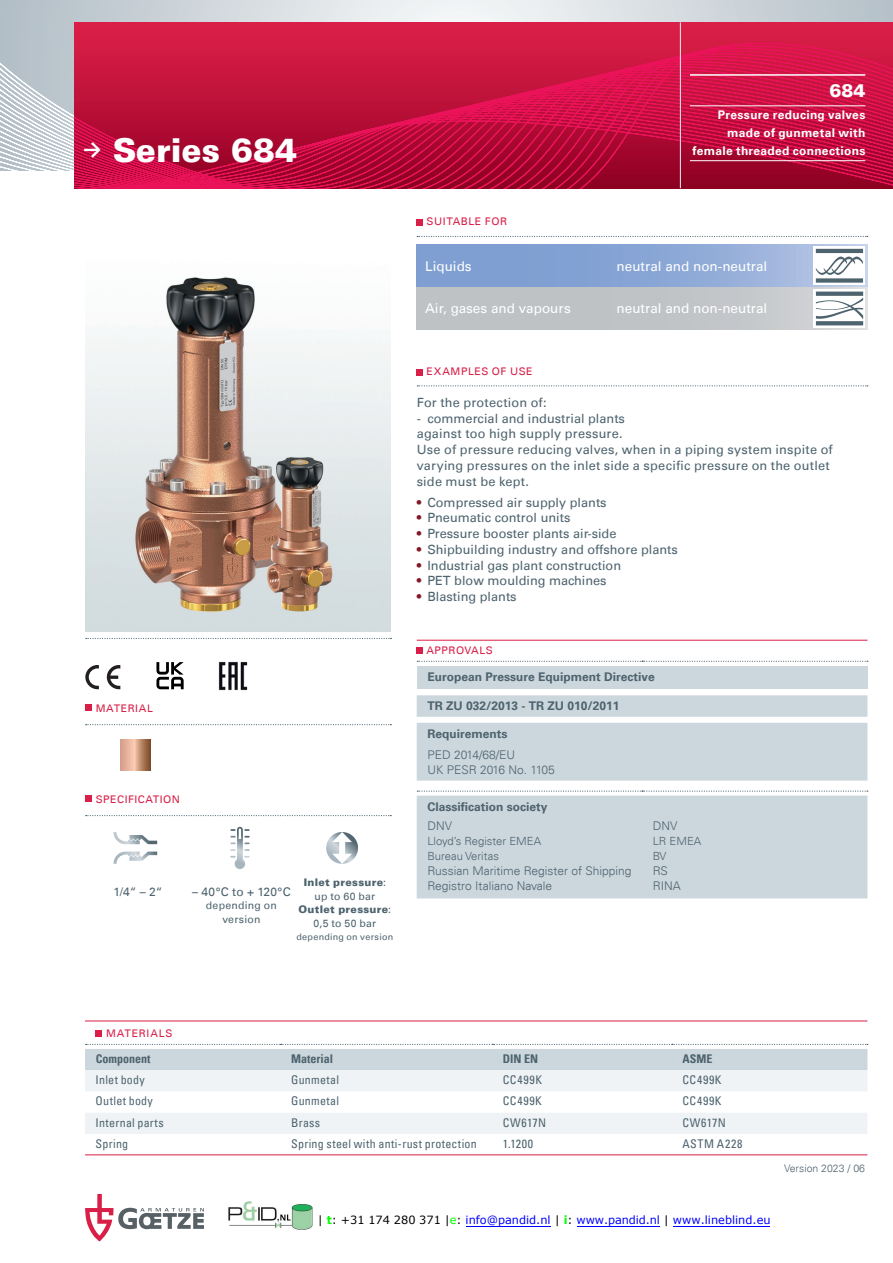
<style>
.page{position:relative;width:893px;height:1263px;background:#fff}
.page>*{position:absolute;margin:0;border:0;box-sizing:border-box;transform-origin:0 0}
.t1{font:900 33px "Univers";color:#fff}
.t2{font:900 18px "Univers";color:#fff}
.t3{font:13.5px "Univers";color:#fff}
.t4{font:12.75px/15.8px "Univers";color:#4d636e}
.t5{font:condensed 12px "Univers";letter-spacing:.03em;color:#4d636e}
.t6{font:300 12px/15px "Univers";color:#4d636e}
.t7{font:700 12px "Univers";color:#4d636e}
.t8{font:700 12px/18px "Univers";letter-spacing:.025em;color:#fff;text-align:right}
.t9{font:700 condensed 12px "Univers";color:#4d636e}
.t10{font:12px "Univers";letter-spacing:.02em;color:#4d636e}
.t11{font:condensed 12px "Univers";letter-spacing:.055em;color:#4d636e}
.t12{font:11.4px "Verdana";color:#00f}
.t13{font:300 11.25px/15px "Univers";color:#4d636e}
.t14{font:10.5px "Univers";letter-spacing:.05em;color:#d91e47}
.t15{font:900 10.5px/13.5px "Univers";letter-spacing:.025em;color:#4d636e;text-align:center}
.t16{font:10.5px/13.5px "Univers";letter-spacing:.025em;color:#4d636e;text-align:center}
.t17{font:300 10.5px "Univers";color:#4d636e}
.t18{font:10.5px "Univers";letter-spacing:.08em;color:#d91e47}
.t19{font:9px "Univers";letter-spacing:.03em;color:#4d636e}
.s1{font-weight:400}
.s2{color:#831927}
.s3{color:#000}
.s4{font-weight:700;color:#0f0}
.s5{color:#0f0}
</style>
<div class="page">
<svg style="left:74px;top:0;width:819px;height:22px;background:#d7dde1"></svg>
<svg style="left:0;top:0;width:74px;height:170px;background:#c4cdd4"></svg>
<svg style="left:74px;top:22px;width:819px;height:166px;background:#c4113e"></svg>
<hr style="left:680px;top:22px;width:1px;height:166px;background:#eff3f5">
<svg style="left:86px;top:724px;width:305px;height:1px"></svg>
<svg style="left:86px;top:815px;width:305px;height:1px"></svg>
<svg style="left:86px;top:638px;width:305px;height:1px"></svg>
<svg style="left:417px;top:236px;width:451px;height:1px"></svg>
<svg style="left:417px;top:244px;width:450px;height:43px;background:#8ba8d6"></svg>
<div style="left:417px;top:287px;width:450px;height:43px;background:linear-gradient(to bottom,#c1c5c8,#c1c5c8)"></div>
<svg style="left:114px;top:832px;width:43px;height:32px"></svg>
<svg style="left:326px;top:832px;width:32px;height:32px"></svg>
<svg style="left:230px;top:827px;width:20px;height:42px"></svg>
<img style="left:85px;top:277px;width:306px;height:354px">
<svg style="left:813px;top:247px;width:52px;height:38px"></svg>
<svg style="left:816px;top:249px;width:47px;height:34px"></svg>
<svg style="left:813px;top:289px;width:52px;height:39px"></svg>
<svg style="left:816px;top:292px;width:47px;height:33px"></svg>
<svg style="left:120px;top:739px;width:31px;height:31px"></svg>
<img style="left:218px;top:661px;width:30px;height:30px">
<svg style="left:85px;top:665px;width:35px;height:24px"></svg>
<svg style="left:156px;top:662px;width:28px;height:27px"></svg>
<hr style="left:690px;top:74px;width:175px;height:2px;background:#fff">
<hr style="left:690px;top:105px;width:175px;height:1px;background:#fff">
<hr style="left:690px;top:160px;width:175px;height:1px;background:#fff">
<svg style="left:417px;top:219px;width:6px;height:6px"></svg>
<svg style="left:417px;top:369px;width:6px;height:6px"></svg>
<svg style="left:417px;top:385px;width:451px;height:1px"></svg>
<div style="left:85px;top:796px;width:7px;height:6px;background:#d91e47"></div>
<div style="left:85px;top:705px;width:7px;height:6px;background:#d91e47"></div>
<hr style="left:417px;top:640px;width:450px;height:1px;background:#d91e47">
<svg style="left:417px;top:647px;width:6px;height:6px"></svg>
<div style="left:417px;top:666px;width:450px;height:23px;background:#ccd6dd"></div>
<svg style="left:417px;top:661px;width:451px;height:1px"></svg>
<svg style="left:417px;top:695px;width:450px;height:22px;background:#cdd7dd"></svg>
<div style="left:417px;top:723px;width:450px;height:58px;background:#ccd6dd"></div>
<div style="left:417px;top:796px;width:450px;height:102px;background:#ccd6dd"></div>
<svg style="left:417px;top:790px;width:451px;height:2px"></svg>
<hr style="left:85px;top:1020px;width:782px;height:1px;background:#d91e47">
<svg style="left:96px;top:1031px;width:6px;height:6px"></svg>
<svg style="left:85px;top:1070px;width:782px;height:64px;fill:#eff3f5"></svg>
<svg style="left:85px;top:1044px;width:783px;height:26px"></svg>
<hr style="left:85px;top:1154px;width:782px;height:1px;background:#d91e47">
<svg style="left:85px;top:1194px;width:119px;height:47px"></svg>
<hr style="left:673px;top:1226px;width:97px;height:1px;background:#00f">
<hr style="left:577px;top:1226px;width:83px;height:1px;background:#00f">
<hr style="left:466px;top:1226px;width:84px;height:1px;background:#00f">
<img style="left:229px;top:1201px;width:83px;height:28px">
<h1 class="t1" style="left:83px;top:129px;width:216px"><sup>→</sup> Series 684</h1>
<p class="t14" style="left:96px;top:702px;width:59px">MATERIAL</p>
<p class="t14" style="left:96px;top:793px;width:86px">SPECIFICATION</p>
<p class="t15" style="left:299px;top:875px;width:94px">Inlet pressure<span class="s1">: up to 60 bar<br></span>Outlet pressure<span class="s1">:<br>0,5 to 50 bar</span></p>
<p class="t19" style="left:296px;top:932px;width:98px">depending on version</p>
<p class="t10" style="left:113px;top:884px;width:51px">1/4“ – 2“</p>
<p class="t10" style="left:192px;top:884px;width:100px">– 40°C to + 120°C</p>
<p class="t16" style="left:206px;top:899px;width:72px">depending on version</p>
<p class="t14" style="left:427px;top:215px;width:82px">SUITABLE FOR</p>
<h2 class="t2" style="left:829px;top:79px;width:38px">684</h2>
<p class="t8" style="left:693px;top:107px;width:174px">Pressure reducing valves made of gunmetal with female threaded connections</p>
<p class="t3" style="left:425px;top:258px;width:48px">Liquids</p>
<p class="t3" style="left:617px;top:258px;width:152px">neutral and non-neutral</p>
<p class="t3" style="left:425px;top:301px;width:147px">Air, gases and vapours</p>
<p class="t3" style="left:617px;top:301px;width:152px">neutral and non-neutral</p>
<p class="t14" style="left:427px;top:365px;width:108px">EXAMPLES OF USE</p>
<p class="t4" style="left:417px;top:394px;width:132px">For the protection of:</p>
<p class="t4" style="left:417px;top:410px;width:418px">- commercial and industrial plants<br>against too high supply pressure.<br>Use of pressure reducing valves, when in a piping system inspite of varying pressures on the inlet side a specific pressure on the outlet side must be kept.</p>
<p class="t4" style="left:417px;top:494px;width:191px"><span class="s2">•</span> Compressed air supply plants</p>
<p class="t4" style="left:417px;top:510px;width:155px"><span class="s2">•</span> Pneumatic control units</p>
<p class="t4" style="left:417px;top:526px;width:201px"><span class="s2">•</span> Pressure booster plants air-side</p>
<p class="t4" style="left:417px;top:541px;width:263px"><span class="s2">•</span> Shipbuilding industry and offshore plants</p>
<p class="t4" style="left:417px;top:557px;width:206px"><span class="s2">•</span> Industrial gas plant construction</p>
<p class="t4" style="left:417px;top:573px;width:191px"><span class="s2">•</span> PET blow moulding machines</p>
<p class="t4" style="left:417px;top:589px;width:101px"><span class="s2">•</span> Blasting plants</p>
<p class="t14" style="left:427px;top:644px;width:68px">APPROVALS</p>
<p class="t7" style="left:427px;top:670px;width:229px">European Pressure Equipment Directive</p>
<p class="t7" style="left:427px;top:699px;width:194px">TR ZU 032/2013 - TR ZU 010/2011</p>
<p class="t7" style="left:427px;top:726px;width:82px">Requirements</p>
<p class="t6" style="left:427px;top:747px;width:129px">PED 2014/68/EU<br>UK PESR 2016 No. 1105</p>
<p class="t7" style="left:427px;top:799px;width:122px">Classification society</p>
<p class="t6" style="left:427px;top:818px;width:26px">DNV</p>
<p class="t13" style="left:427px;top:833px;width:115px">Lloyd’s Register EMEA<br>Bureau Veritas</p>
<p class="t6" style="left:427px;top:863px;width:206px">Russian Maritime Register of Shipping<br>Registro Italiano Navale</p>
<p class="t6" style="left:653px;top:818px;width:26px">DNV</p>
<p class="t13" style="left:653px;top:833px;width:50px">LR EMEA<br>BV</p>
<p class="t6" style="left:653px;top:863px;width:30px">RS<br>RINA</p>
<p class="t18" style="left:106px;top:1027px;width:68px">MATERIALS</p>
<p class="t9" style="left:96px;top:1051px;width:56px">Component</p>
<p class="t9" style="left:291px;top:1051px;width:43px">Material</p>
<p class="t9" style="left:503px;top:1051px;width:37px">DIN EN</p>
<p class="t9" style="left:682px;top:1051px;width:31px">ASME</p>
<p class="t5" style="left:96px;top:1072px;width:51px">Inlet body</p>
<p class="t5" style="left:291px;top:1072px;width:49px">Gunmetal</p>
<p class="t5" style="left:503px;top:1072px;width:41px">CC499K</p>
<p class="t5" style="left:682px;top:1072px;width:41px">CC499K</p>
<p class="t5" style="left:96px;top:1093px;width:59px">Outlet body</p>
<p class="t5" style="left:291px;top:1093px;width:49px">Gunmetal</p>
<p class="t5" style="left:503px;top:1093px;width:41px">CC499K</p>
<p class="t5" style="left:682px;top:1093px;width:41px">CC499K</p>
<p class="t5" style="left:96px;top:1115px;width:70px">Internal parts</p>
<p class="t5" style="left:291px;top:1115px;width:30px">Brass</p>
<p class="t5" style="left:503px;top:1115px;width:45px">CW617N</p>
<p class="t5" style="left:682px;top:1115px;width:45px">CW617N</p>
<p class="t5" style="left:96px;top:1136px;width:34px">Spring</p>
<p class="t5" style="left:291px;top:1136px;width:187px">Spring steel with anti-rust protection</p>
<p class="t5" style="left:503px;top:1136px;width:32px">1.1200</p>
<p class="t11" style="left:682px;top:1136px;width:62px">ASTM A228</p>
<p class="t17" style="left:784px;top:1162px;width:82px">Version 2023 / 06</p>
<p class="t12" style="left:318px;top:1212px;width:454px"><span class="s3">|</span> <span class="s4">t</span><span class="s3">: +31 174 280 371 |</span><span class="s5">e</span><span class="s3">:</span> info@pandid.nl <span class="s3">|</span> <span class="s4">i</span><span class="s3">:</span> www.pandid.nl <span class="s3">|</span> www.lineblind.eu</p>
</div>
